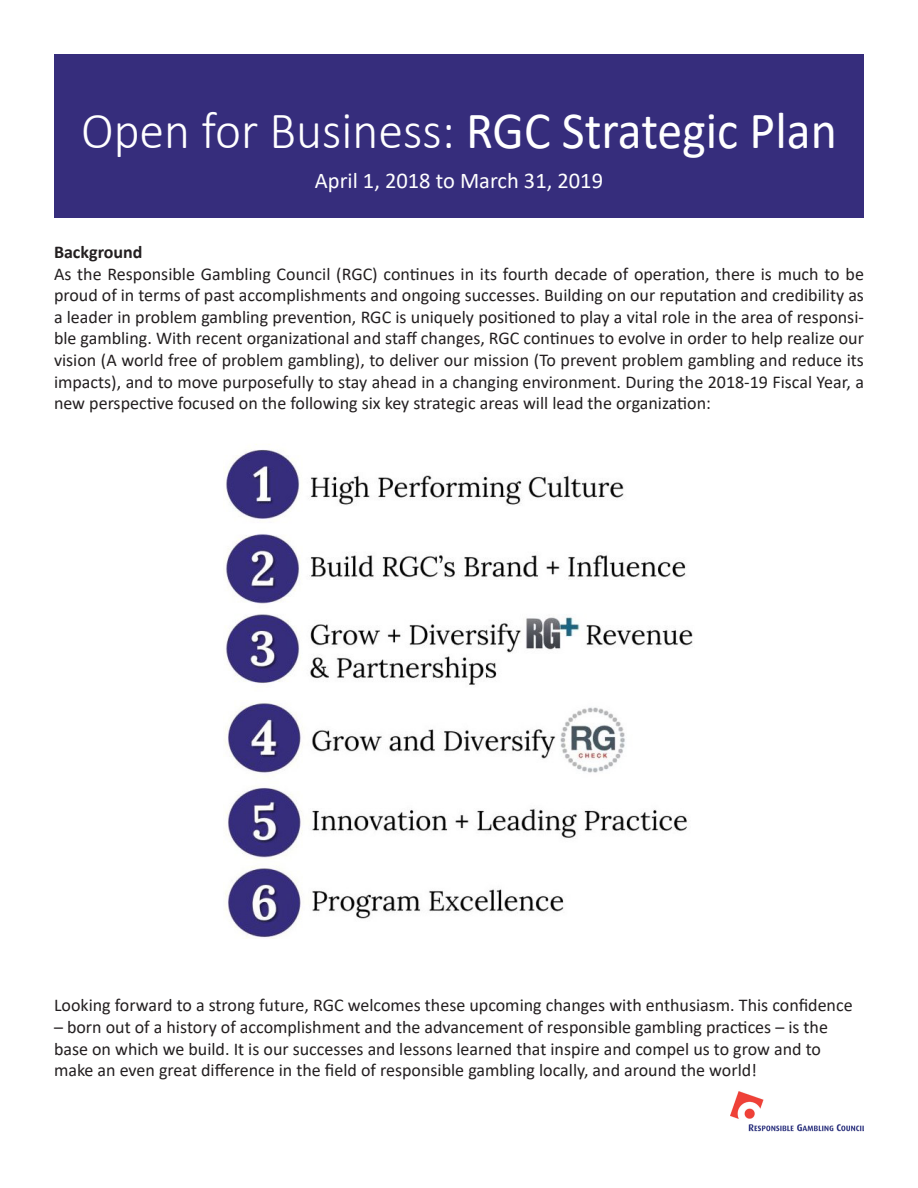
<style>
.page{position:relative;width:918px;height:1188px;background:#fff}
.page>*{position:absolute;margin:0;border:0;box-sizing:border-box;transform-origin:0 0}
.t1{font:300 52.5px "Calibri";color:#fff;scale:.95 1}
.t2{font:22.5px "Calibri";color:#fff}
.t3{font:18px/21.6px "Calibri";color:#231f20;text-align:justify}
.t4{font:700 18px "Calibri";color:#231f20}
.s1{font-weight:400}
</style>
<div class="page">
<div style="left:54px;top:54px;width:810px;height:163px;background:#362d7c"></div>
<img style="left:731px;top:1091px;width:133px;height:41px">
<img style="left:224px;top:444px;width:469px;height:241px">
<img style="left:225px;top:702px;width:462px;height:236px">
<p class="t1" style="left:81px;top:98px;width:797px">Open for Business: <span class="s1">RGC Strategic Plan</span></p>
<p class="t2" style="left:315px;top:165px;width:290px">April 1, 2018 to March 31, 2019</p>
<p class="t4" style="left:54px;top:239px;width:90px">Background</p>
<p class="t3" style="left:54px;top:262px;width:812px">As the Responsible Gambling Council (RGC) continues in its fourth decade of operation, there is much to be proud of in terms of past accomplishments and ongoing successes. Building on our reputation and credibility as a leader in problem gambling prevention, RGC is uniquely positioned to play a vital role in the area of responsi&shy;ble gambling. With recent organizational and staff changes, RGC continues to evolve in order to help realize our vision (A world free of problem gambling), to deliver our mission (To prevent problem gambling and reduce its impacts), and to move purposefully to stay ahead in a changing environment. During the 2018-19 Fiscal Year, a new perspective focused on the following six key strategic areas will lead the organization:</p>
<p class="t3" style="left:54px;top:994px;width:800px">Looking forward to a strong future, RGC welcomes these upcoming changes with enthusiasm. This confidence</p>
<p class="t3" style="left:54px;top:1016px;width:776px;text-align:left">– born out of a history of accomplishment and the advancement of responsible gambling practices – is the base on which we build. It is our successes and lessons learned that inspire and compel us to grow and to make an even great difference in the field of responsible gambling locally, and around the world!</p>
</div>
